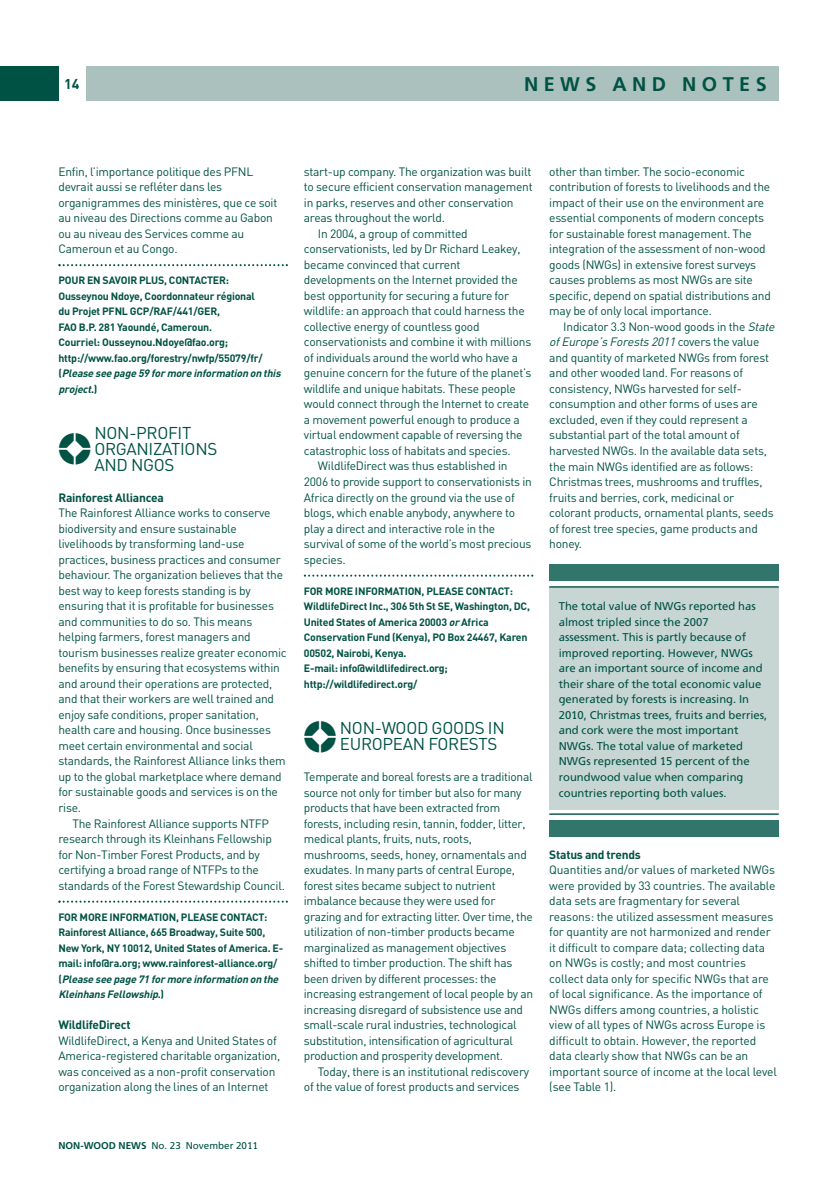
<style>
.page{position:relative;width:839px;height:1186px;background:#fff}
.page>*{position:absolute;margin:0;border:0;box-sizing:border-box;transform-origin:0 0}
.t1{font:36.75px "Ecology P01";color:#005244}
.t2{font:19.8px "Freeway Demi";letter-spacing:.28em;color:#005244}
.t3{font:16.95px/15.6px "DIN";letter-spacing:-.02em;color:#005244}
.t4{font:700 14.1px "DIN";color:#005244}
.t5{font:12px/15.5px "DIN";letter-spacing:-.02em;color:#005244}
.t6{font:700 12px "DIN";letter-spacing:-.02em;color:#005244}
.t7{font:11.25px/15.5px "Freeway Roman 1";color:#005244}
.t8{font:700 10.65px/15.5px "DIN";letter-spacing:-.02em;color:#005244}
.t9{font:9.9px "Freeway Roman 1";color:#005244}
.s1{font-style:italic}
.s2{font-family:"Freeway Demi"}
</style>
<div class="page">
<div style="left:0;top:66px;width:58px;height:34px;background:#005244"></div>
<div style="left:86px;top:66px;width:692px;height:34px;background:#aac1bd"></div>
<svg style="left:304px;top:575px;width:229px;height:2px"></svg>
<svg style="left:58px;top:264px;width:230px;height:2px"></svg>
<svg style="left:58px;top:900px;width:230px;height:3px"></svg>
<div style="left:549px;top:571px;width:229px;height:239px;background:#c7d6d3"></div>
<div style="left:549px;top:820px;width:229px;height:16px;background:#31756b"></div>
<hr style="left:549px;top:813px;width:229px;height:2px;background:#005244">
<div style="left:549px;top:581px;width:229px;height:6px;background:#fff"></div>
<div style="left:549px;top:565px;width:229px;height:16px;background:#31756b"></div>
<hr style="left:549px;top:586px;width:229px;height:2px;background:#005244">
<p class="t4" style="left:64px;top:79px;width:17px">14</p>
<h2 class="t2" style="left:510px;top:75px;width:225px">SP CIAL FEATUR</h2>
<h2 class="t2" style="left:524px;top:75px;width:244px">NEWS AND NOTES</h2>
<p class="t5" style="left:58px;top:165px;width:220px">Enfin, l’importance politique des PFNL devrait aussi se refléter dans les organigrammes des ministères, que ce soit au niveau des Directions comme au Gabon ou au niveau des Services comme au Cameroun et au Congo.</p>
<p class="t8" style="left:58px;top:274px;width:226px">POUR EN SAVOIR PLUS, CONTACTER:<br>Ousseynou Ndoye, Coordonnateur régional<br>du Projet PFNL GCP/RAF/441/GER,<br>FAO B.P. 281 Yaoundé, Cameroun.<br>Courriel: Ousseynou.Ndoye@fao.org; http://www.fao.org/forestry/nwfp/55079/fr/<br>( <span class="s1">Please see page 59 for more information on this project</span>. )</p>
<h3 class="t3" style="left:94px;top:428px;width:124px">NON-PROFIT<br>ORGANIZATIONS<br>AND NGOS</h3>
<p class="t6" style="left:58px;top:493px;width:107px">Rainforest Alliancea</p>
<p class="t5" style="left:58px;top:507px;width:230px">The Rainforest Alliance works to conserve biodiversity and ensure sustainable livelihoods by transforming land-use practices, business practices and consumer behaviour. The organization believes that the best way to keep forests standing is by ensuring that it is profitable for businesses and communities to do so. This means helping farmers, forest managers and tourism businesses realize greater economic benefits by ensuring that ecosystems within and around their operations are protected, and that their workers are well trained and enjoy safe conditions, proper sanitation, health care and housing. Once businesses meet certain environmental and social standards, the Rainforest Alliance links them up to the global marketplace where demand for sustainable goods and services is on the rise.</p>
<p class="t5" style="left:58px;top:817px;width:228px;text-indent:14px">The Rainforest Alliance supports NTFP research through its Kleinhans Fellowship for Non-Timber Forest Products, and by certifying a broad range of NTFPs to the standards of the Forest Stewardship Council.</p>
<p class="t8" style="left:58px;top:910px;width:226px">FOR MORE INFORMATION, PLEASE CONTACT:<br>Rainforest Alliance, 665 Broadway, Suite 500, New York, NY 10012, United States of America. E&shy;mail: info@ra.org; www.rainforest-alliance.org/ ( <span class="s1">Please see page 71 for more information on the Kleinhans Fellowship</span>. )</p>
<p class="t6" style="left:58px;top:1021px;width:74px">WildlifeDirect</p>
<p class="t5" style="left:58px;top:1034px;width:223px">WildlifeDirect, a Kenya and United States of America-registered charitable organization, was conceived as a non-profit conservation organization along the lines of an Internet</p>
<h1 class="t1" style="left:56px;top:425px;width:38px">%</h1>
<p class="t5" style="left:304px;top:165px;width:229px">start-up company. The organization was built</p>
<p class="t5" style="left:304px;top:181px;width:230px">to secure efficient conservation management</p>
<p class="t5" style="left:304px;top:196px;width:211px">in parks, reserves and other conservation</p>
<p class="t5" style="left:304px;top:212px;width:143px">areas throughout the world.</p>
<p class="t5" style="left:318px;top:227px;width:151px">In 2004, a group of committed</p>
<p class="t5" style="left:304px;top:243px;width:218px">conservationists, led by Dr Richard Leakey,</p>
<p class="t5" style="left:304px;top:258px;width:158px">became convinced that current</p>
<p class="t5" style="left:304px;top:274px;width:215px">developments on the Internet provided the</p>
<p class="t5" style="left:304px;top:289px;width:207px">best opportunity for securing a future for</p>
<p class="t5" style="left:304px;top:305px;width:222px">wildlife: an approach that could harness the</p>
<p class="t5" style="left:304px;top:320px;width:177px">collective energy of countless good</p>
<p class="t5" style="left:304px;top:336px;width:229px">conservationists and combine it with millions</p>
<p class="t5" style="left:304px;top:351px;width:216px">of individuals around the world who have a</p>
<p class="t5" style="left:304px;top:367px;width:229px">genuine concern for the future of the planet’s</p>
<p class="t5" style="left:304px;top:382px;width:213px">wildlife and unique habitats. These people</p>
<p class="t5" style="left:304px;top:398px;width:227px">would connect through the Internet to create</p>
<p class="t5" style="left:304px;top:413px;width:217px">a movement powerful enough to produce a</p>
<p class="t5" style="left:304px;top:429px;width:220px">virtual endowment capable of reversing the</p>
<p class="t5" style="left:304px;top:444px;width:208px">catastrophic loss of habitats and species.</p>
<p class="t5" style="left:318px;top:460px;width:191px">WildlifeDirect was thus established in</p>
<p class="t5" style="left:304px;top:476px;width:229px">2006 to provide support to conservationists in</p>
<p class="t5" style="left:304px;top:491px;width:212px">Africa directly on the ground via the use of</p>
<p class="t5" style="left:304px;top:507px;width:213px">blogs, which enable anybody, anywhere to</p>
<p class="t5" style="left:304px;top:522px;width:193px">play a direct and interactive role in the</p>
<p class="t5" style="left:304px;top:538px;width:229px">survival of some of the world’s most precious</p>
<p class="t5" style="left:304px;top:553px;width:43px">species.</p>
<p class="t8" style="left:304px;top:584px;width:227px">FOR MORE INFORMATION, PLEASE CONTACT:<br>WildlifeDirect Inc., 306 5th St SE, Washington, DC, United States of America 20003 <span class="s1">or</span>Africa Conservation Fund (Kenya), PO Box 24467, Karen 00502, Nairobi, Kenya.<br>E-mail: info@wildlifedirect.org; http://wildlifedirect.org/</p>
<h3 class="t3" style="left:340px;top:723px;width:166px">NON-WOOD GOODS IN<br>EUROPEAN FORESTS</h3>
<p class="t5" style="left:304px;top:770px;width:231px">Temperate and boreal forests are a traditional source not only for timber but also for many products that have been extracted from forests, including resin, tannin, fodder, litter, medical plants, fruits, nuts, roots, mushrooms, seeds, honey, ornamentals and exudates. In many parts of central Europe, forest sites became subject to nutrient imbalance because they were used for grazing and for extracting litter. Over time, the utilization of non-timber products became marginalized as management objectives shifted to timber production. The shift has been driven by different processes: the increasing estrangement of local people by an increasing disregard of subsistence use and small-scale rural industries, technological substitution, intensification of agricultural production and prosperity development.</p>
<p class="t5" style="left:304px;top:1065px;width:227px;text-indent:14px">Today, there is an institutional rediscovery of the value of forest products and services</p>
<h1 class="t1" style="left:302px;top:714px;width:38px">%</h1>
<p class="t5" style="left:549px;top:165px;width:223px">other than timber. The socio-economic contribution of forests to livelihoods and the impact of their use on the environment are essential components of modern concepts for sustainable forest management. The integration of the assessment of non-wood goods (NWGs) in extensive forest surveys causes problems as most NWGs are site specific, depend on spatial distributions and may be of only local importance.</p>
<p class="t5" style="left:549px;top:320px;width:229px;text-indent:14px">Indicator 3.3 Non-wood goods in the <span class="s1">State ofEurope’s Forests 2011</span> c ove rs t h e va l u e and quantity of marketed NWGs from forest and other wooded land. For reasons of consistency, NWGs harvested for self&shy;consumption and other forms of uses are excluded, even if they could represent a substantial part of the total amount of harvested NWGs. In the available data sets, the main NWGs identified are as follows:<br>Christmas trees, mushrooms and truffles, fruits and berries, cork, medicinal or colorant products, ornamental plants, seeds of forest tree species, game products and honey.</p>
<p class="t7" style="left:559px;top:599px;width:210px">The total value of NWGs reported has almost tripled since the 2007 assessment. This is partly because of improved reporting. However, NWGs are an important source of income and their share of the total economic value generated by forests is increasing. In 2010, Christmas trees, fruits and berries, and cork were the most important NWGs. The total value of marketed NWGs represented 15 percent of the roundwood value when comparing countries reporting both values.</p>
<p class="t6" style="left:549px;top:850px;width:93px">Status and trends</p>
<p class="t5" style="left:549px;top:864px;width:229px">Quantities and/or values of marketed NWGs were provided by 33 countries. The available data sets are fragmentary for several reasons: the utilized assessment measures for quantity are not harmonized and render it difficult to compare data; collecting data on NWGs is costly; and most countries collect data only for specific NWGs that are of local significance. As the importance of NWGs differs among countries, a holistic view of all types of NWGs across Europe is difficult to obtain. However, the reported data clearly show that NWGs can be an important source of income at the local level (see Table 1).</p>
<p class="t9" style="left:58px;top:1140px;width:201px"><span class="s2">NON-WOOD NEWS</span> No. 23 November 2011</p>
</div>
